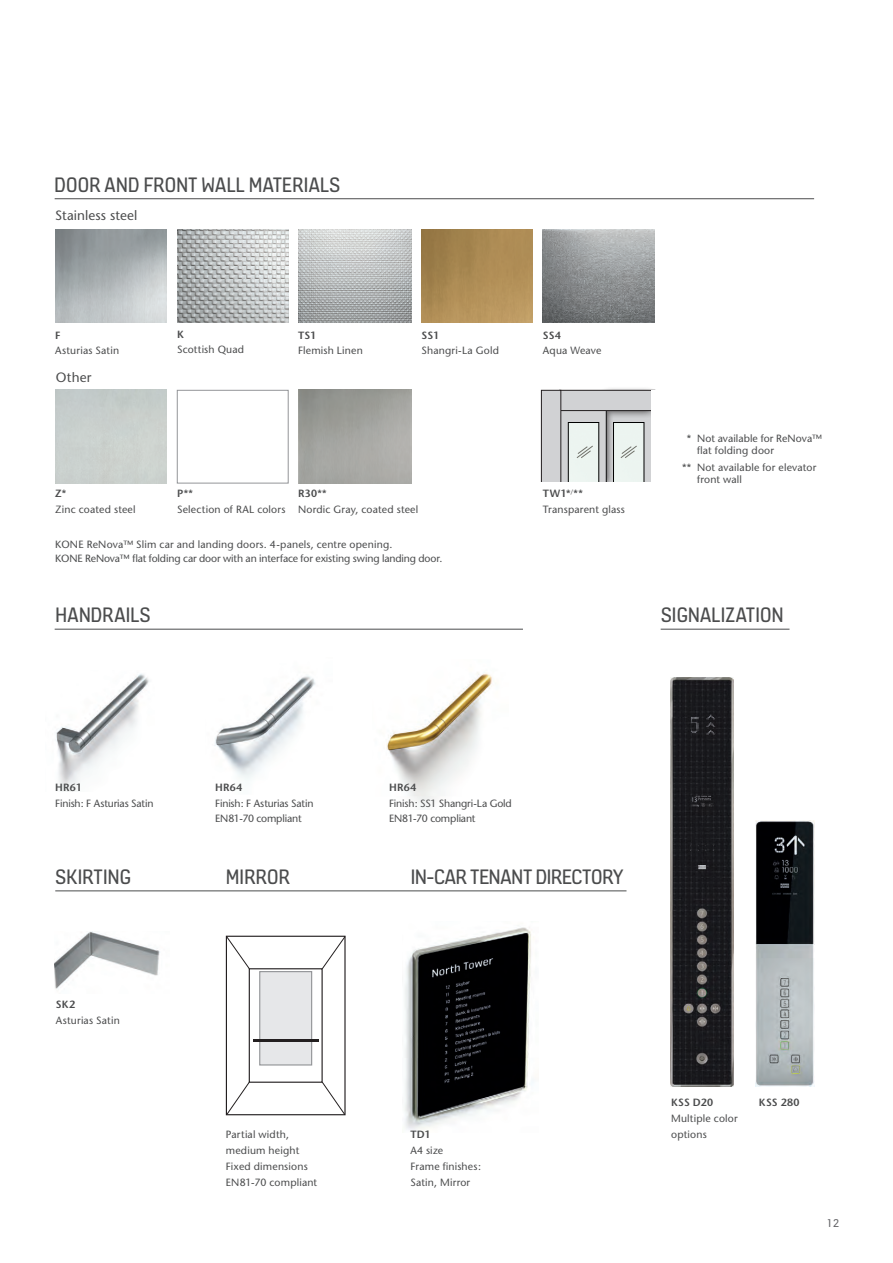
<style>
.page{position:relative;width:893px;height:1263px;background:#fff}
.page>*{position:absolute;margin:0;border:0;box-sizing:border-box;transform-origin:0 0}
.Material_category{font:22.5px "KONE Information v 12";letter-spacing:-.015em;color:#4b4c4d}
.Material_name_9pt{font:13.5px "Stone Sans";letter-spacing:.01em;color:#4b4c4d}
.t1{font:12px "KONE Information v 13";color:#636366}
.Material_name{font:10.5px/15.8px "Stone Sans";letter-spacing:.015em;color:#4b4c4d}
.Material_name_9pt-2{font:10.5px/13.5px "Stone Sans";letter-spacing:-.005em;color:#4b4c4d}
.Material_name-2{font:10.5px "Stone Sans";letter-spacing:-.015em;color:#4b4c4d}
.Star_notes{font:10.5px/12px "Stone Sans";letter-spacing:.015em;color:#4b4c4d}
.Material_code{font:10.5px/15.8px "Stone Sans";letter-spacing:.015em;color:#4b4c4d}
.Material_code-2{font:600 10.5px "Stone Sans";letter-spacing:.02em;color:#4b4c4d}
.s1{color:#fff}
.s2{font-weight:600}
</style>
<div class="page">
<img style="left:405px;top:927px;width:128px;height:203px">
<img style="left:214px;top:675px;width:102px;height:105px">
<img style="left:386px;top:672px;width:106px;height:133px">
<img style="left:56px;top:674px;width:94px;height:118px">
<div style="left:177px;top:390px;width:111px;height:93px;border:1px solid #939598"></div>
<img style="left:298px;top:390px;width:114px;height:93px">
<img style="left:177px;top:229px;width:111px;height:94px">
<img style="left:298px;top:229px;width:114px;height:94px">
<img style="left:543px;top:229px;width:111px;height:94px">
<img style="left:421px;top:229px;width:112px;height:94px">
<div style="left:226px;top:936px;width:120px;height:179px;border:1px solid #231f20"></div>
<div style="left:249px;top:968px;width:74px;height:115px;border:1px solid #231f20"></div>
<div style="left:259px;top:971px;width:53px;height:94px;background:#e6e7e9;border:1px solid #939598"></div>
<hr style="left:253px;top:1039px;width:65px;height:2px;background:#231f20">
<svg style="left:321px;top:1081px;width:25px;height:34px"></svg>
<svg style="left:226px;top:1081px;width:24px;height:34px"></svg>
<svg style="left:321px;top:936px;width:25px;height:34px"></svg>
<svg style="left:226px;top:936px;width:24px;height:34px"></svg>
<img style="left:670px;top:677px;width:63px;height:409px">
<img style="left:756px;top:820px;width:59px;height:267px">
<svg style="left:614px;top:419px;width:37px;height:63px"></svg>
<div style="left:598px;top:386px;width:61px;height:33px;background:#231f20;opacity:.92"></div>
<img style="left:615px;top:424px;width:27px;height:58px">
<svg style="left:620px;top:445px;width:17px;height:13px"></svg>
<div style="left:551px;top:401px;width:63px;height:89px;background:#231f20;opacity:.92"></div>
<div style="left:558px;top:408px;width:49px;height:75px;background:linear-gradient(to bottom,#d1d2d4,#d1d2d4)"></div>
<hr style="left:606px;top:411px;width:1px;height:72px;background:#000">
<img style="left:570px;top:424px;width:27px;height:57px">
<div style="left:568px;top:422px;width:31px;height:61px;border:1px solid #000"></div>
<svg style="left:576px;top:445px;width:17px;height:13px"></svg>
<div style="left:560px;top:390px;width:95px;height:21px;background:#d1d2d4"></div>
<div style="left:559px;top:390px;width:96px;height:21px;border:1px solid #231f20"></div>
<div style="left:652px;top:390px;width:14px;height:95px;background:#fff"></div>
<div style="left:541px;top:390px;width:20px;height:93px;background:#d1d2d4"></div>
<div style="left:541px;top:390px;width:20px;height:93px;border:1px solid #231f20"></div>
<div style="left:538px;top:483px;width:116px;height:7px;background:#fff"></div>
<img style="left:55px;top:932px;width:105px;height:57px">
<hr style="left:55px;top:629px;width:468px;height:1px;background:#4b4c4d">
<hr style="left:55px;top:198px;width:759px;height:1px;background:#4b4c4d">
<hr style="left:661px;top:629px;width:128px;height:1px;background:#4b4c4d">
<hr style="left:55px;top:890px;width:571px;height:1px;background:#4b4c4d">
<p class="Material_category" style="left:54px;top:172px;width:288px">DOOR AND FRONT WALL MATERIALS</p>
<p class="Material_name_9pt" style="left:55px;top:207px;width:84px">Stainless steel</p>
<p class="Material_code-2" style="left:55px;top:329px;width:7px">F</p>
<p class="Material_code" style="left:55px;top:343px;width:65px">Asturias Satin</p>
<p class="Material_name_9pt" style="left:56px;top:369px;width:37px">Other</p>
<p class="Material_code-2" style="left:177px;top:327px;width:8px">K</p>
<p class="Material_name" style="left:177px;top:342px;width:68px">Scottish Quad</p>
<p class="Material_code-2" style="left:298px;top:329px;width:20px">TS1</p>
<p class="Material_code" style="left:298px;top:343px;width:66px">Flemish Linen</p>
<p class="Material_code-2" style="left:421px;top:329px;width:19px">SS1</p>
<p class="Material_code" style="left:421px;top:343px;width:79px">Shangri-La Gold</p>
<p class="Material_code-2" style="left:55px;top:487px;width:13px">Z*</p>
<p class="Material_name" style="left:55px;top:502px;width:82px">Zinc coated steel</p>
<p class="Material_code-2" style="left:177px;top:487px;width:17px">P**</p>
<p class="Material_name" style="left:177px;top:502px;width:110px">Selection of RAL colors</p>
<p class="Material_code-2" style="left:298px;top:487px;width:30px">R30**</p>
<p class="Material_name" style="left:298px;top:502px;width:122px">Nordic Gray, coated steel</p>
<p class="Material_name_9pt-2" style="left:55px;top:538px;width:389px">KONE ReNova™ Slim car and landing doors. 4-panels, centre opening.<br>KONE ReNova™ flat folding car door with an interface for existing swing landing door.</p>
<p class="Material_category" style="left:55px;top:601px;width:97px">HANDRAILS</p>
<p class="Material_code-2" style="left:543px;top:329px;width:19px">SS4</p>
<p class="Material_code" style="left:543px;top:343px;width:60px">Aqua Weave</p>
<p class="Material_code-2" style="left:543px;top:487px;width:41px">TW1*<sup>/</sup>**</p>
<p class="Material_name" style="left:543px;top:502px;width:84px">Transparent glass</p>
<p class="Star_notes" style="left:697px;top:432px;width:126px;text-indent:-15px"><span class="s1">*</span>* Not available for ReNova™ flat folding door</p>
<p class="Star_notes" style="left:697px;top:461px;width:121px;line-height:12.8px;text-indent:-15px">** Not available for elevator front wall</p>
<p class="Material_category" style="left:661px;top:601px;width:125px">SIGNALIZATION</p>
<p class="Material_code-2" style="left:55px;top:781px;width:28px">HR61</p>
<p class="Material_name-2" style="left:55px;top:797px;width:100px">Finish: F Asturias Satin</p>
<p class="Material_code-2" style="left:215px;top:781px;width:29px">HR64</p>
<p class="Material_name-2" style="left:215px;top:797px;width:100px">Finish: F Asturias Satin</p>
<p class="Material_name-2" style="left:215px;top:812px;width:88px">EN81-70 compliant</p>
<p class="Material_code-2" style="left:389px;top:781px;width:29px">HR64</p>
<p class="Material_name-2" style="left:389px;top:797px;width:124px">Finish: SS1 Shangri-La Gold</p>
<p class="Material_name-2" style="left:389px;top:812px;width:88px">EN81-70 compliant</p>
<p class="Material_category" style="left:55px;top:864px;width:77px">SKIRTING</p>
<p class="Material_category" style="left:226px;top:864px;width:66px">MIRROR</p>
<p class="Material_category" style="left:410px;top:864px;width:215px">IN-CAR TENANT DIRECTORY</p>
<p class="Material_code" style="left:56px;top:997px;width:65px"><span class="s2">SK2<br></span>Asturias Satin</p>
<p class="Material_name" style="left:226px;top:1127px;width:83px">Partial width, medium height<br>Fixed dimensions</p>
<p class="Material_name" style="left:226px;top:1174px;width:93px">EN81-70 compliant</p>
<p class="Material_code-2" style="left:410px;top:1128px;width:22px">TD1</p>
<p class="Material_name" style="left:410px;top:1143px;width:34px">A4 size</p>
<p class="Material_name" style="left:410px;top:1158px;width:72px">Frame finishes:<br>Satin, Mirror</p>
<p class="Material_code-2" style="left:671px;top:1096px;width:43px">KSS D20</p>
<p class="Material_name" style="left:671px;top:1111px;width:68px">Multiple color options</p>
<p class="Material_code-2" style="left:759px;top:1096px;width:42px">KSS 280</p>
<p class="t1" style="left:827px;top:1215px;width:13px">12</p>
</div>
